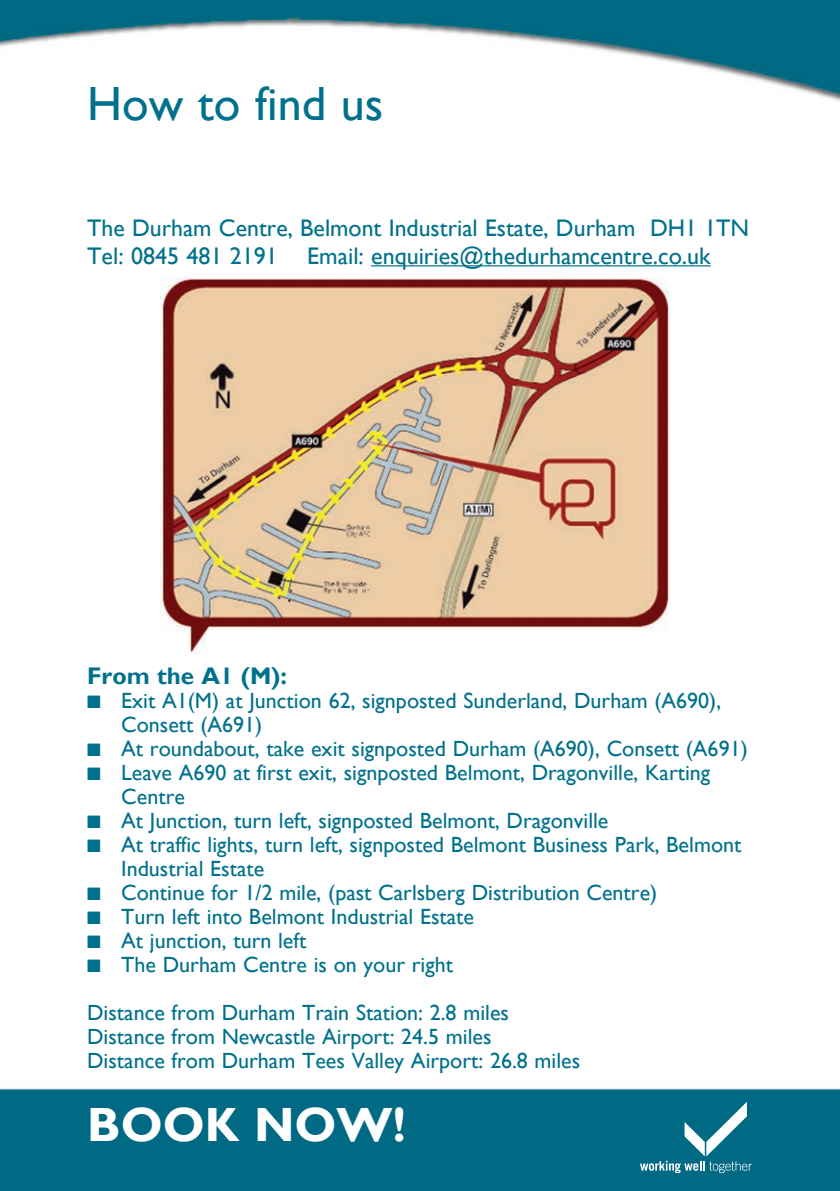
<style>
.page{position:relative;width:840px;height:1191px;background:#fff}
.page>*{position:absolute;margin:0;border:0;box-sizing:border-box;transform-origin:0 0}
.t1{font:48px "Gill Sans";color:#00718c}
.t2{font:700 48px "Gill Sans";color:#fff}
.Body_text{font:24px "Gill Sans";color:#00718c}
.Body_text-2{font:700 24px "Gill Sans";color:#00718c}
.Body_text-3{font:22px/24px "Gill Sans";color:#00718c}
</style>
<div class="page">
<img style="left:0;top:0;width:839px;height:1191px">
<svg style="left:639px;top:1101px;width:112px;height:72px;background:#278096"></svg>
<div style="left:85px;top:217px;width:669px;height:867px;background:#fff"></div>
<hr style="left:371px;top:265px;width:339px;height:1px;background:#00718c">
<div style="left:80px;top:277px;width:669px;height:377px;background:#fff"></div>
<img style="left:161px;top:277px;width:508px;height:376px">
<p class="t1" style="left:87px;top:76px;width:298px">How to find us</p>
<p class="Body_text" style="left:87px;top:214px;width:663px">The Durham Centre, Belmont Industrial Estate, Durham DH1 1TN</p>
<p class="Body_text" style="left:87px;top:242px;width:624px">Tel: 0845 481 2191 Email: enquiries@thedurhamcentre.co.uk</p>
<p class="Body_text-2" style="left:87px;top:662px;width:201px">From the A1 (M):</p>
<p class="Body_text-3" style="left:121px;top:689px;width:601px;text-indent:-34px">■ Exit A1(M) at Junction 62, signposted Sunderland, Durham (A690),<br>Consett (A691)</p>
<p class="Body_text-3" style="left:87px;top:737px;width:661px">■ At roundabout, take exit signposted Durham (A690), Consett (A691)</p>
<p class="Body_text-3" style="left:121px;top:761px;width:590px;text-indent:-34px">■ Leave A690 at first exit, signposted Belmont, Dragonville, Karting<br>Centre</p>
<p class="Body_text-3" style="left:87px;top:809px;width:522px">■ At Junction, turn left, signposted Belmont, Dragonville</p>
<p class="Body_text-3" style="left:121px;top:833px;width:621px;text-indent:-34px">■ At traffic lights, turn left, signposted Belmont Business Park, Belmont<br>Industrial Estate</p>
<p class="Body_text-3" style="left:87px;top:881px;width:571px">■ Continue for 1/2 mile, (past Carlsberg Distribution Centre)</p>
<p class="Body_text-3" style="left:87px;top:905px;width:388px">■ Turn left into Belmont Industrial Estate</p>
<p class="Body_text-3" style="left:87px;top:929px;width:220px">■ At junction, turn left</p>
<p class="Body_text-3" style="left:87px;top:953px;width:367px">■ The Durham Centre is on your right</p>
<p class="Body_text-3" style="left:87px;top:1001px;width:423px">Distance from Durham Train Station: 2.8 miles</p>
<p class="Body_text-3" style="left:87px;top:1025px;width:405px">Distance from Newcastle Airport: 24.5 miles</p>
<p class="Body_text-3" style="left:87px;top:1049px;width:494px">Distance from Durham Tees Valley Airport: 26.8 miles</p>
<p class="t2" style="left:87px;top:1096px;width:320px">BOOK NOW!</p>
</div>
